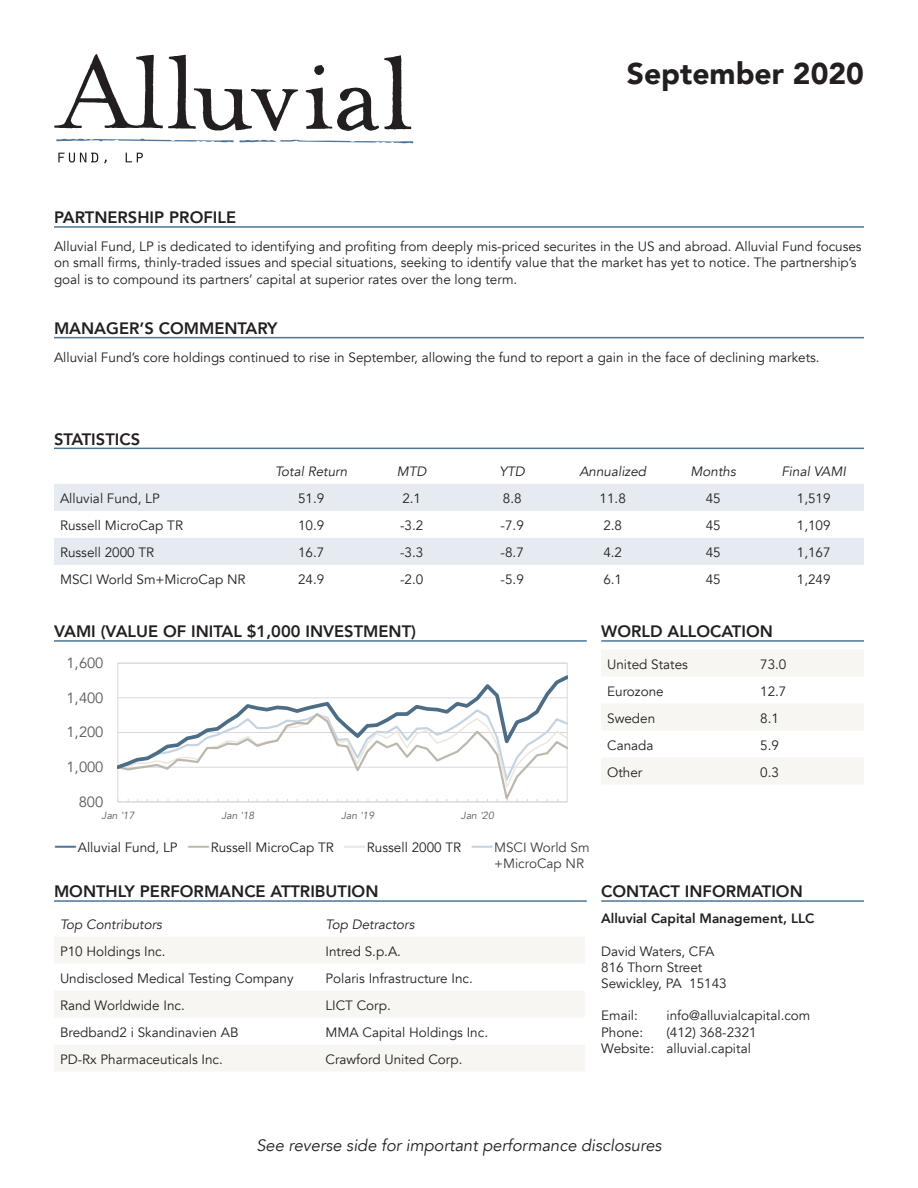
<style>
.page{position:relative;width:918px;height:1188px;background:#fff}
.page>*{position:absolute;margin:0;border:0;box-sizing:border-box;transform-origin:0 0}
.t1{font:900 30px "Avenir";color:#231f20}
.t2{font:800 21px "Avenir";color:#c1d4e2}
.t3{font:800 16.5px "Avenir";color:#231f20}
.t4{font:italic 16.5px "Avenir";color:#231f20}
.t5{font:14.7px "Avenir";letter-spacing:-.005em;color:#595959}
.t6{font:13.5px/16.2px "Avenir";color:#231f20}
.t7{font:italic 13.5px "Avenir";color:#231f20}
.t8{font:800 13.5px "Avenir";color:#231f20}
.t9{font:13.5px "Avenir";color:#3e3e3f}
.t10{font:italic 10.35px "Avenir";letter-spacing:.015em;color:#595959}
.s1{font-weight:800;font-size:21px;color:#4e7595}
.s2{font-weight:800;font-size:21px;color:#bbb9ad}
.s3{font-weight:800;font-size:21px;color:#ebe6e0}
</style>
<div class="page">
<svg style="left:54px;top:937px;width:531px;height:134px;fill:#f7f6f3"></svg>
<svg style="left:54px;top:54px;width:244px;height:77px"></svg>
<svg style="left:306px;top:55px;width:105px;height:76px"></svg>
<svg style="left:58px;top:153px;width:40px;height:10px"></svg>
<svg style="left:126px;top:153px;width:17px;height:9px"></svg>
<svg style="left:56px;top:138px;width:357px;height:6px"></svg>
<hr style="left:118px;top:802px;width:449px;height:1px;background:#d9d9d9">
<svg style="left:117px;top:772px;width:451px;height:30px"></svg>
<svg style="left:117px;top:672px;width:451px;height:100px"></svg>
<svg style="left:602px;top:650px;width:262px;height:134px"></svg>
<svg style="left:54px;top:484px;width:810px;height:81px;fill:#e5ebf1"></svg>
<hr style="left:54px;top:226px;width:810px;height:2px;background:#4e7595">
<hr style="left:54px;top:337px;width:810px;height:1px;background:#4e7595">
<hr style="left:54px;top:448px;width:810px;height:1px;background:#4e7595">
<hr style="left:54px;top:640px;width:533px;height:2px;background:#4e7595">
<hr style="left:601px;top:640px;width:263px;height:2px;background:#4e7595">
<hr style="left:54px;top:900px;width:533px;height:2px;background:#4e7595">
<hr style="left:601px;top:900px;width:263px;height:2px;background:#4e7595">
<p class="t1" style="left:627px;top:48px;width:239px">September 2020</p>
<p class="t3" style="left:54px;top:205px;width:184px">PARTNERSHIP PROFILE</p>
<p class="t6" style="left:54px;top:239px;width:809px">Alluvial Fund, LP is dedicated to identifying and profiting from deeply mis-priced securites in the US and abroad. Alluvial Fund focuses on small firms, thinly-traded issues and special situations, seeking to identify value that the market has yet to notice. The partnership’s goal is to compound its partners’ capital at superior rates over the long term.</p>
<p class="t3" style="left:54px;top:315px;width:225px">MANAGER’S COMMENTARY</p>
<p class="t6" style="left:54px;top:349px;width:767px">Alluvial Fund’s core holdings continued to rise in September, allowing the fund to report a gain in the face of declining markets.</p>
<p class="t3" style="left:54px;top:426px;width:88px">STATISTICS</p>
<p class="t7" style="left:275px;top:464px;width:74px">Total Return</p>
<p class="t7" style="left:397px;top:464px;width:31px">MTD</p>
<p class="t7" style="left:499px;top:464px;width:27px">YTD</p>
<p class="t7" style="left:579px;top:464px;width:68px">Annualized</p>
<p class="t7" style="left:691px;top:464px;width:47px">Months</p>
<p class="t7" style="left:781px;top:464px;width:66px">Final VAMI</p>
<p class="t6" style="left:60px;top:491px;width:101px">Alluvial Fund, LP</p>
<p class="t6" style="left:298px;top:491px;width:28px">51.9</p>
<p class="t6" style="left:402px;top:491px;width:20px">2.1</p>
<p class="t6" style="left:503px;top:491px;width:20px">8.8</p>
<p class="t6" style="left:600px;top:491px;width:28px">11.8</p>
<p class="t6" style="left:706px;top:491px;width:17px">45</p>
<p class="t6" style="left:797px;top:491px;width:35px">1,519</p>
<p class="t6" style="left:60px;top:518px;width:125px">Russell MicroCap TR</p>
<p class="t6" style="left:298px;top:518px;width:28px">10.9</p>
<p class="t6" style="left:400px;top:518px;width:25px">-3.2</p>
<p class="t6" style="left:501px;top:518px;width:25px">-7.9</p>
<p class="t6" style="left:603px;top:518px;width:20px">2.8</p>
<p class="t6" style="left:706px;top:518px;width:17px">45</p>
<p class="t6" style="left:797px;top:518px;width:35px">1,109</p>
<p class="t6" style="left:60px;top:545px;width:96px">Russell 2000 TR</p>
<p class="t6" style="left:298px;top:545px;width:28px">16.7</p>
<p class="t6" style="left:400px;top:545px;width:25px">-3.3</p>
<p class="t6" style="left:501px;top:545px;width:25px">-8.7</p>
<p class="t6" style="left:603px;top:545px;width:20px">4.2</p>
<p class="t6" style="left:706px;top:545px;width:17px">45</p>
<p class="t6" style="left:797px;top:545px;width:35px">1,167</p>
<p class="t6" style="left:60px;top:572px;width:187px">MSCI World Sm+MicroCap NR</p>
<p class="t6" style="left:298px;top:572px;width:28px">24.9</p>
<p class="t6" style="left:400px;top:572px;width:25px">-2.0</p>
<p class="t6" style="left:501px;top:572px;width:25px">-5.9</p>
<p class="t6" style="left:603px;top:572px;width:20px">6.1</p>
<p class="t6" style="left:706px;top:572px;width:17px">45</p>
<p class="t6" style="left:797px;top:572px;width:35px">1,249</p>
<p class="t3" style="left:54px;top:619px;width:364px">VAMI (VALUE OF INITAL $1,000 INVESTMENT)</p>
<p class="t5" style="left:67px;top:654px;width:38px">1,600</p>
<p class="t5" style="left:67px;top:689px;width:38px">1,400</p>
<p class="t5" style="left:67px;top:723px;width:38px">1,200</p>
<p class="t5" style="left:67px;top:758px;width:38px">1,000</p>
<p class="t5" style="left:79px;top:793px;width:26px">800</p>
<p class="t10" style="left:102px;top:809px;width:35px">Jan '17</p>
<p class="t10" style="left:221px;top:809px;width:35px">Jan '18</p>
<p class="t10" style="left:341px;top:809px;width:35px">Jan '19</p>
<p class="t10" style="left:461px;top:809px;width:35px">Jan '20</p>
<p class="t6" style="left:55px;top:839px;width:124px"><span class="s1">—</span>Alluvial Fund, LP</p>
<p class="t6" style="left:188px;top:839px;width:147px"><span class="s2">—</span>Russell MicroCap TR</p>
<p class="t6" style="left:344px;top:839px;width:118px"><span class="s3">—</span>Russell 2000 TR</p>
<p class="t2" style="left:472px;top:828px;width:22px">—</p>
<p class="t9" style="left:494px;top:839px;width:97px">MSCI World Sm</p>
<p class="t9" style="left:494px;top:856px;width:92px">+MicroCap NR</p>
<p class="t3" style="left:54px;top:879px;width:326px">MONTHLY PERFORMANCE ATTRIBUTION</p>
<p class="t7" style="left:60px;top:916px;width:103px">Top Contributors</p>
<p class="t7" style="left:326px;top:916px;width:90px">Top Detractors</p>
<p class="t6" style="left:60px;top:944px;width:107px">P10 Holdings Inc.</p>
<p class="t6" style="left:326px;top:944px;width:77px">Intred S.p.A.</p>
<p class="t6" style="left:60px;top:971px;width:235px">Undisclosed Medical Testing Company</p>
<p class="t6" style="left:326px;top:971px;width:149px">Polaris Infrastructure Inc.</p>
<p class="t6" style="left:60px;top:998px;width:126px">Rand Worldwide Inc.</p>
<p class="t6" style="left:326px;top:998px;width:67px">LICT Corp.</p>
<p class="t6" style="left:60px;top:1025px;width:180px">Bredband2 i Skandinavien AB</p>
<p class="t6" style="left:326px;top:1025px;width:164px">MMA Capital Holdings Inc.</p>
<p class="t6" style="left:60px;top:1052px;width:164px">PD-Rx Pharmaceuticals Inc.</p>
<p class="t6" style="left:326px;top:1052px;width:138px">Crawford United Corp.</p>
<p class="t3" style="left:601px;top:619px;width:173px">WORLD ALLOCATION</p>
<p class="t6" style="left:607px;top:656px;width:82px">United States</p>
<p class="t6" style="left:760px;top:656px;width:28px">73.0</p>
<p class="t6" style="left:607px;top:683px;width:58px">Eurozone</p>
<p class="t6" style="left:760px;top:683px;width:28px">12.7</p>
<p class="t6" style="left:607px;top:710px;width:50px">Sweden</p>
<p class="t6" style="left:760px;top:710px;width:20px">8.1</p>
<p class="t6" style="left:607px;top:737px;width:48px">Canada</p>
<p class="t6" style="left:760px;top:737px;width:20px">5.9</p>
<p class="t6" style="left:607px;top:764px;width:37px">Other</p>
<p class="t6" style="left:760px;top:764px;width:20px">0.3</p>
<p class="t3" style="left:601px;top:879px;width:203px">CONTACT INFORMATION</p>
<p class="t8" style="left:601px;top:908px;width:215px">Alluvial Capital Management, LLC</p>
<p class="t6" style="left:601px;top:943px;width:115px">David Waters, CFA</p>
<p class="t6" style="left:601px;top:959px;width:103px">816 Thorn Street</p>
<p class="t6" style="left:601px;top:975px;width:127px">Sewickley, PA 15143</p>
<p class="t6" style="left:601px;top:1008px;width:38px">Email:</p>
<p class="t6" style="left:666px;top:1008px;width:146px">info@alluvialcapital.com</p>
<p class="t6" style="left:601px;top:1024px;width:44px">Phone:</p>
<p class="t6" style="left:666px;top:1024px;width:92px">(412) 368-2321</p>
<p class="t6" style="left:601px;top:1040px;width:151px">Website: alluvial.capital</p>
<p class="t4" style="left:256px;top:1135px;width:407px">See reverse side for important performance disclosures</p>
</div>
